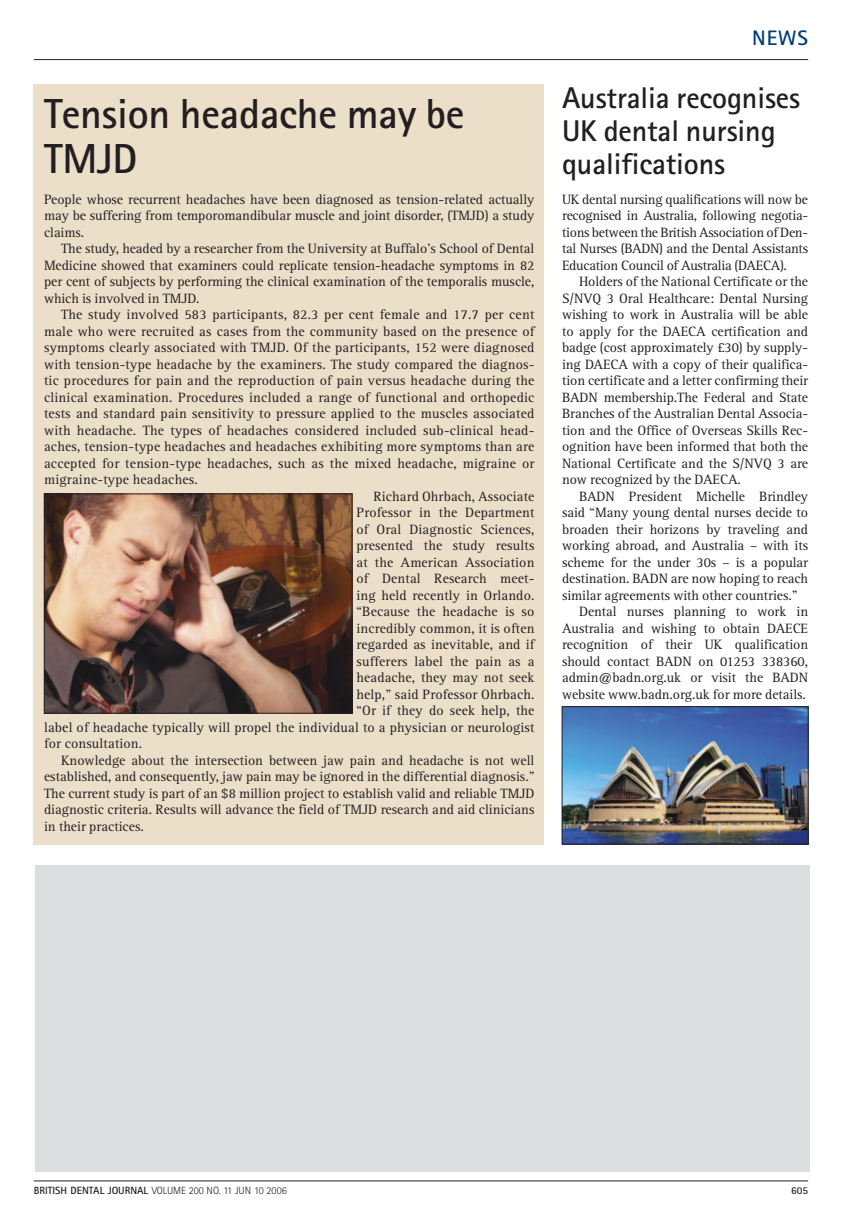
<style>
.page{position:relative;width:842px;height:1227px;background:#fff}
.page>*{position:absolute;margin:0;border:0;box-sizing:border-box;transform-origin:0 0}
.t1{font:700 42px/45px "Rotis Sans Serif";letter-spacing:-.005em;color:#231f20}
.t2{font:700 30px/33px "Rotis Sans Serif";letter-spacing:-.005em;color:#231f20}
.t3{font:700 21px "Rotis Sans Serif";color:#013d7d}
.t4{font:13.95px "Rotis Serif";letter-spacing:-.005em;color:#231f20}
.t5{font:13.95px "Rotis Serif";letter-spacing:.015em;color:#231f20}
.t6{font:300 10.5px "Rotis Sans Serif";color:#231f20}
.t7{font:700 10.5px "Rotis Sans Serif";color:#231f20}
.s1{font-weight:700}
</style>
<div class="page">
<hr style="left:34px;top:1181px;width:774px;height:1px;background:#231f20">
<div style="left:34px;top:84px;width:510px;height:761px;background:#ecdfc9"></div>
<hr style="left:34px;top:59px;width:774px;height:1px;background:#231f20">
<div style="left:35px;top:865px;width:774px;height:306px;background:#dcdddf"></div>
<img style="left:46px;top:496px;width:304px;height:215px">
<div style="left:44px;top:494px;width:308px;height:219px;border:1px solid #231f20"></div>
<img style="left:564px;top:708px;width:242px;height:134px">
<div style="left:562px;top:706px;width:246px;height:138px;border:1px solid #231f20"></div>
<p class="t1" style="left:44px;top:95px;width:422px">Tension headache may be<br>TMJD</p>
<p class="t4" style="left:44px;top:194px;width:492px">People whose recurrent headaches have been diagnosed as tension-related actually</p>
<p class="t4" style="left:44px;top:211px;width:492px">may be suffering from temporomandibular muscle and joint disorder, (TMJD) a study</p>
<p class="t4" style="left:44px;top:227px;width:42px">claims.</p>
<p class="t4" style="left:61px;top:244px;width:475px">The study, headed by a researcher from the University at Buffalo’s School of Dental</p>
<p class="t4" style="left:44px;top:260px;width:492px">Medicine showed that examiners could replicate tension-headache symptoms in 82</p>
<p class="t4" style="left:44px;top:277px;width:492px">per cent of subjects by performing the clinical examination of the temporalis muscle,</p>
<p class="t4" style="left:44px;top:293px;width:157px">which is involved in TMJD.</p>
<p class="t5" style="left:61px;top:310px;width:475px">The study involved 583 participants, 82.3 per cent female and 17.7 per cent</p>
<p class="t5" style="left:44px;top:326px;width:492px">male who were recruited as cases from the community based on the presence of</p>
<p class="t5" style="left:44px;top:343px;width:492px">symptoms clearly associated with TMJD. Of the participants, 152 were diagnosed</p>
<p class="t5" style="left:44px;top:359px;width:492px">with tension-type headache by the examiners. The study compared the diagnos-</p>
<p class="t5" style="left:44px;top:376px;width:492px">tic procedures for pain and the reproduction of pain versus headache during the</p>
<p class="t5" style="left:44px;top:392px;width:492px">clinical examination. Procedures included a range of functional and orthopedic</p>
<p class="t5" style="left:44px;top:409px;width:492px">tests and standard pain sensitivity to pressure applied to the muscles associated</p>
<p class="t5" style="left:44px;top:425px;width:492px">with headache. The types of headaches considered included sub-clinical head-</p>
<p class="t5" style="left:44px;top:442px;width:492px">aches, tension-type headaches and headaches exhibiting more symptoms than are</p>
<p class="t5" style="left:44px;top:458px;width:492px">accepted for tension-type headaches, such as the mixed headache, migraine or</p>
<p class="t5" style="left:44px;top:475px;width:155px">migraine-type headaches.</p>
<p class="t4" style="left:373px;top:491px;width:162px">Richard Ohrbach, Associate</p>
<p class="t4" style="left:356px;top:508px;width:179px">Professor in the Department</p>
<p class="t4" style="left:356px;top:524px;width:179px">of Oral Diagnostic Sciences,</p>
<p class="t4" style="left:356px;top:541px;width:179px">presented the study results</p>
<p class="t4" style="left:356px;top:557px;width:179px">at the American Association</p>
<p class="t4" style="left:356px;top:574px;width:179px">of Dental Research meet-</p>
<p class="t4" style="left:356px;top:590px;width:179px">ing held recently in Orlando.</p>
<p class="t4" style="left:356px;top:607px;width:179px">“Because the headache is so</p>
<p class="t4" style="left:356px;top:623px;width:179px">incredibly common, it is often</p>
<p class="t4" style="left:356px;top:640px;width:179px">regarded as inevitable, and if</p>
<p class="t4" style="left:356px;top:656px;width:179px">sufferers label the pain as a</p>
<p class="t4" style="left:356px;top:673px;width:179px">headache, they may not seek</p>
<p class="t4" style="left:356px;top:689px;width:179px">help,” said Professor Ohrbach.</p>
<p class="t4" style="left:356px;top:706px;width:179px">“Or if they do seek help, the</p>
<p class="t4" style="left:44px;top:722px;width:492px">label of headache typically will propel the individual to a physician or neurologist</p>
<p class="t4" style="left:44px;top:739px;width:100px">for consultation.</p>
<p class="t4" style="left:61px;top:755px;width:475px">Knowledge about the intersection between jaw pain and headache is not well</p>
<p class="t4" style="left:44px;top:772px;width:492px">established, and consequently, jaw pain may be ignored in the differential diagnosis.”</p>
<p class="t4" style="left:44px;top:788px;width:492px">The current study is part of an $8 million project to establish valid and reliable TMJD</p>
<p class="t4" style="left:44px;top:805px;width:492px">diagnostic criteria. Results will advance the field of TMJD research and aid clinicians</p>
<p class="t4" style="left:44px;top:821px;width:101px">in their practices.</p>
<p class="t3" style="left:752px;top:30px;width:58px">NEWS</p>
<p class="t2" style="left:562px;top:84px;width:240px">Australia recognises<br>UK dental nursing qualifications</p>
<p class="t4" style="left:562px;top:194px;width:247px">UK dental nursing qualifications will now be</p>
<p class="t4" style="left:562px;top:211px;width:247px">recognised in Australia, following negotia-</p>
<p class="t4" style="left:562px;top:227px;width:247px">tions between the British Association of Den-</p>
<p class="t4" style="left:562px;top:244px;width:247px">tal Nurses (BADN) and the Dental Assistants</p>
<p class="t4" style="left:562px;top:260px;width:226px">Education Council of Australia (DAECA).</p>
<p class="t4" style="left:579px;top:277px;width:230px">Holders of the National Certificate or the</p>
<p class="t4" style="left:562px;top:293px;width:247px">S/NVQ 3 Oral Healthcare: Dental Nursing</p>
<p class="t4" style="left:562px;top:310px;width:247px">wishing to work in Australia will be able</p>
<p class="t4" style="left:562px;top:326px;width:247px">to apply for the DAECA certification and</p>
<p class="t4" style="left:562px;top:343px;width:247px">badge (cost approximately £30) by supply-</p>
<p class="t4" style="left:562px;top:359px;width:247px">ing DAECA with a copy of their qualifica-</p>
<p class="t4" style="left:562px;top:376px;width:247px">tion certificate and a letter confirming their</p>
<p class="t4" style="left:562px;top:392px;width:247px">BADN membership.The Federal and State</p>
<p class="t4" style="left:562px;top:409px;width:247px">Branches of the Australian Dental Associa-</p>
<p class="t4" style="left:562px;top:425px;width:247px">tion and the Office of Overseas Skills Rec-</p>
<p class="t4" style="left:562px;top:442px;width:247px">ognition have been informed that both the</p>
<p class="t4" style="left:562px;top:458px;width:247px">National Certificate and the S/NVQ 3 are</p>
<p class="t4" style="left:562px;top:475px;width:180px">now recognized by the DAECA.</p>
<p class="t4" style="left:579px;top:491px;width:230px">BADN President Michelle Brindley</p>
<p class="t4" style="left:562px;top:508px;width:247px">said “Many young dental nurses decide to</p>
<p class="t4" style="left:562px;top:524px;width:247px">broaden their horizons by traveling and</p>
<p class="t4" style="left:562px;top:541px;width:247px">working abroad, and Australia – with its</p>
<p class="t4" style="left:562px;top:557px;width:247px">scheme for the under 30s – is a popular</p>
<p class="t4" style="left:562px;top:574px;width:247px">destination. BADN are now hoping to reach</p>
<p class="t4" style="left:562px;top:590px;width:237px">similar agreements with other countries.”</p>
<p class="t4" style="left:579px;top:607px;width:230px">Dental nurses planning to work in</p>
<p class="t4" style="left:562px;top:623px;width:247px">Australia and wishing to obtain DAECE</p>
<p class="t4" style="left:562px;top:640px;width:247px">recognition of their UK qualification</p>
<p class="t4" style="left:562px;top:656px;width:247px">should contact BADN on 01253 338360,</p>
<p class="t4" style="left:562px;top:673px;width:247px">admin@badn.org.uk or visit the BADN</p>
<p class="t4" style="left:562px;top:689px;width:245px">website www.badn.org.uk for more details.</p>
<p class="t6" style="left:34px;top:1187px;width:254px"><span class="s1">BRITISH DENTAL JOURNAL</span> VOLUME 200 NO. 11 JUN 10 2006</p>
<p class="t7" style="left:791px;top:1187px;width:18px">605</p>
</div>
